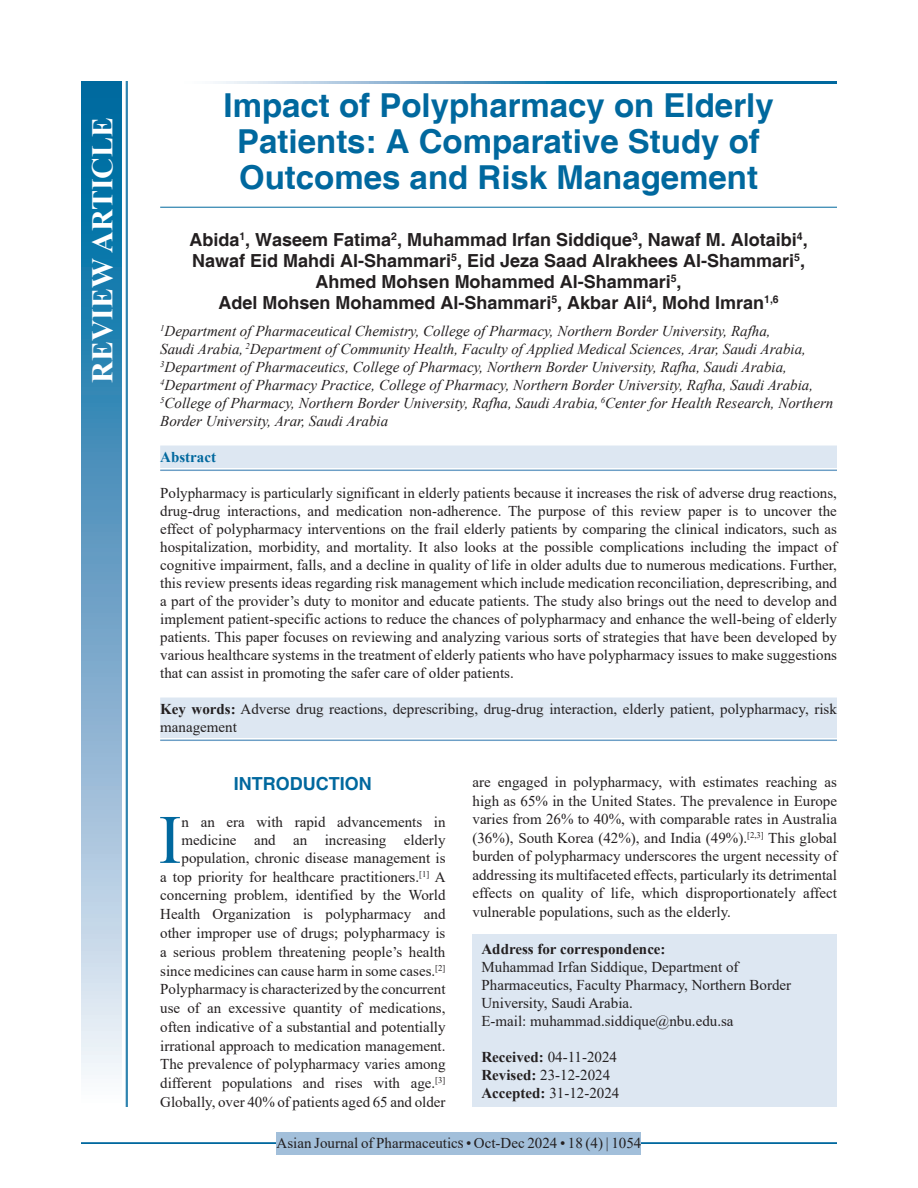
<style>
.page{position:relative;width:918px;height:1188px;background:#fff}
.page>*{position:absolute;margin:0;border:0;box-sizing:border-box;transform-origin:0 0}
.DROP_CAP_TX{font:69.3px "Times New Roman";color:#00689e}
.AT{font:700 33px/36px "Helvetica";color:#00689e;text-align:center}
.AH{font:700 30px "Times New Roman";color:#fff}
.AU{font:700 18px/21px "Helvetica";color:#231f20;text-align:center}
.t1{font:700 18px "Helvetica";color:#00689e}
.ABS{font:15px/18px "Times New Roman";color:#231f20;text-align:justify}
.DROP_CAP_TX-2{font:15px/18.6px "Times New Roman";color:#231f20;text-align:right}
.AFF{font:italic 15px/18px "Times New Roman";color:#231f20}
.ADD{font:15px/18px "Times New Roman";color:#231f20}
.KWD_2_L{font:15px/18px "Times New Roman";color:#231f20}
.HIS{font:15px/18px "Times New Roman";color:#231f20}
.RF{font:15px "Times New Roman";color:#231f20}
.ABSH{font:700 15px "Times New Roman";color:#00689e}
.s1{font-weight:700}
</style>
<div class="page">
<hr style="left:81px;top:1142px;width:756px;height:2px;background:#00689e">
<div style="left:277px;top:1132px;width:364px;height:22px;background:#a2bfda"></div>
<hr style="left:160px;top:207px;width:677px;height:1px;background:#00689e">
<div style="left:160px;top:446px;width:677px;height:22px;background:#dde7f2"></div>
<hr style="left:160px;top:470px;width:677px;height:1px;background:#6d9fc6">
<div style="left:160px;top:698px;width:677px;height:40px;background:#dde7f2"></div>
<hr style="left:160px;top:740px;width:677px;height:1px;background:#6d9fc6">
<div style="left:472px;top:935px;width:365px;height:172px;background:#dde7f2"></div>
<svg style="left:215px;top:81px;width:622px;height:3px;background:#4d94bc"></svg>
<div style="left:81px;top:81px;width:41px;height:1026px;background:linear-gradient(to bottom,#005e9a,#f6f0f9)"></div>
<hr style="left:127px;top:81px;width:1px;height:1026px;background:#00689e">
<hr style="left:126px;top:81px;width:1px;height:1026px;background:#00689e">
<p class="AH" style="left:81px;top:383px;width:267px;rotate:-90deg">REVIEW ARTICLE</p>
<p class="AT" style="left:224px;top:89px;width:552px">Impact of Polypharmacy on Elderly<br>Patients: A Comparative Study of<br>Outcomes and Risk Management</p>
<p class="AU" style="left:189px;top:230px;width:620px">Abida<sup>1</sup>, Waseem Fatima<sup>2</sup>, Muhammad Irfan Siddique<sup>3</sup>, Nawaf M. Alotaibi<sup>4</sup>, Nawaf Eid Mahdi Al-Shammari<sup>5</sup>, Eid Jeza Saad Alrakhees Al-Shammari<sup>5</sup>, Ahmed Mohsen Mohammed Al-Shammari<sup>5</sup>,<br>Adel Mohsen Mohammed Al-Shammari<sup>5</sup>, Akbar Ali<sup>4</sup>, Mohd Imran<sup>1,6</sup></p>
<p class="AFF" style="left:160px;top:322px;width:675px"><sup>1</sup>Department of Pharmaceutical Chemistry, College of Pharmacy, Northern Border University, Rafha,<br>Saudi Arabia, <sup>2</sup>Department of Community Health, Faculty of Applied Medical Sciences, Arar, Saudi Arabia, <sup>3</sup>Department of Pharmaceutics, College of Pharmacy, Northern Border University, Rafha, Saudi Arabia, <sup>4</sup>Department of Pharmacy Practice, College of Pharmacy, Northern Border University, Rafha, Saudi Arabia, <sup>5</sup>College of Pharmacy, Northern Border University, Rafha, Saudi Arabia, <sup>6</sup>Center for Health Research, Northern Border University, Arar, Saudi Arabia</p>
<p class="ABSH" style="left:160px;top:446px;width:57px">Abstract</p>
<p class="ABS" style="left:160px;top:484px;width:678px">Polypharmacy is particularly significant in elderly patients because it increases the risk of adverse drug reactions, drug-drug interactions, and medication non-adherence. The purpose of this review paper is to uncover the effect of polypharmacy interventions on the frail elderly patients by comparing the clinical indicators, such as hospitalization, morbidity, and mortality. It also looks at the possible complications including the impact of cognitive impairment, falls, and a decline in quality of life in older adults due to numerous medications. Further, this review presents ideas regarding risk management which include medication reconciliation, deprescribing, and a part of the provider’s duty to monitor and educate patients. The study also brings out the need to develop and implement patient-specific actions to reduce the chances of polypharmacy and enhance the well-being of elderly patients. This paper focuses on reviewing and analyzing various sorts of strategies that have been developed by various healthcare systems in the treatment of elderly patients who have polypharmacy issues to make suggestions that can assist in promoting the safer care of older patients.</p>
<p class="KWD_2_L" style="left:160px;top:700px;width:678px"><span class="s1">Key words:</span> Adverse drug reactions, deprescribing, drug-drug interaction, elderly patient, polypharmacy, risk management</p>
<h1 class="t1" style="left:234px;top:773px;width:139px">INTRODUCTION</h1>
<p class="DROP_CAP_TX-2" style="left:160px;top:812px;width:287px">n an era with rapid advancements in medicine and an increasing elderly population, chronic disease management is<br>a top priority for healthcare practitioners.<sup>[1]</sup> A concerning problem, identified by the World Health Organization is polypharmacy and other improper use of drugs; polypharmacy is a serious problem threatening people’s health since medicines can cause harm in some cases.<sup>[2] </sup>Polypharmacy is characterized by the concurrent use of an excessive quantity of medications, often indicative of a substantial and potentially irrational approach to medication management.<br>The prevalence of polypharmacy varies among different populations and rises with age.<sup>[3] </sup>Globally, over 40% of patients aged 65 and older</p>
<p class="DROP_CAP_TX" style="left:158px;top:791px;width:25px">I</p>
<p class="DROP_CAP_TX-2" style="left:472px;top:773px;width:366px;text-align:justify">are engaged in polypharmacy, with estimates reaching as high as 65% in the United States. The prevalence in Europe varies from 26% to 40%, with comparable rates in Australia (36%), South Korea (42%), and India (49%).<sup>[2,3]</sup> This global burden of polypharmacy underscores the urgent necessity of addressing its multifaceted effects, particularly its detrimental effects on quality of life, which disproportionately affect vulnerable populations, such as the elderly.</p>
<p class="ADD" style="left:482px;top:940px;width:311px"><span class="s1">Address for correspondence:<br></span>Muhammad Irfan Siddique, Department of Pharmaceutics, Faculty Pharmacy, Northern Border University, Saudi Arabia.<br>E-mail: muhammad.siddique@nbu.edu.sa</p>
<p class="HIS" style="left:482px;top:1048px;width:139px"><span class="s1">Received:</span> 04-11-2024<br><span class="s1">Revised:</span> 23-12-2024<br><span class="s1">Accepted:</span> 31-12-2024</p>
<p class="RF" style="left:277px;top:1133px;width:366px">Asian Journal of Pharmaceutics • Oct-Dec 2024 • 18 (4) | 1054</p>
</div>
